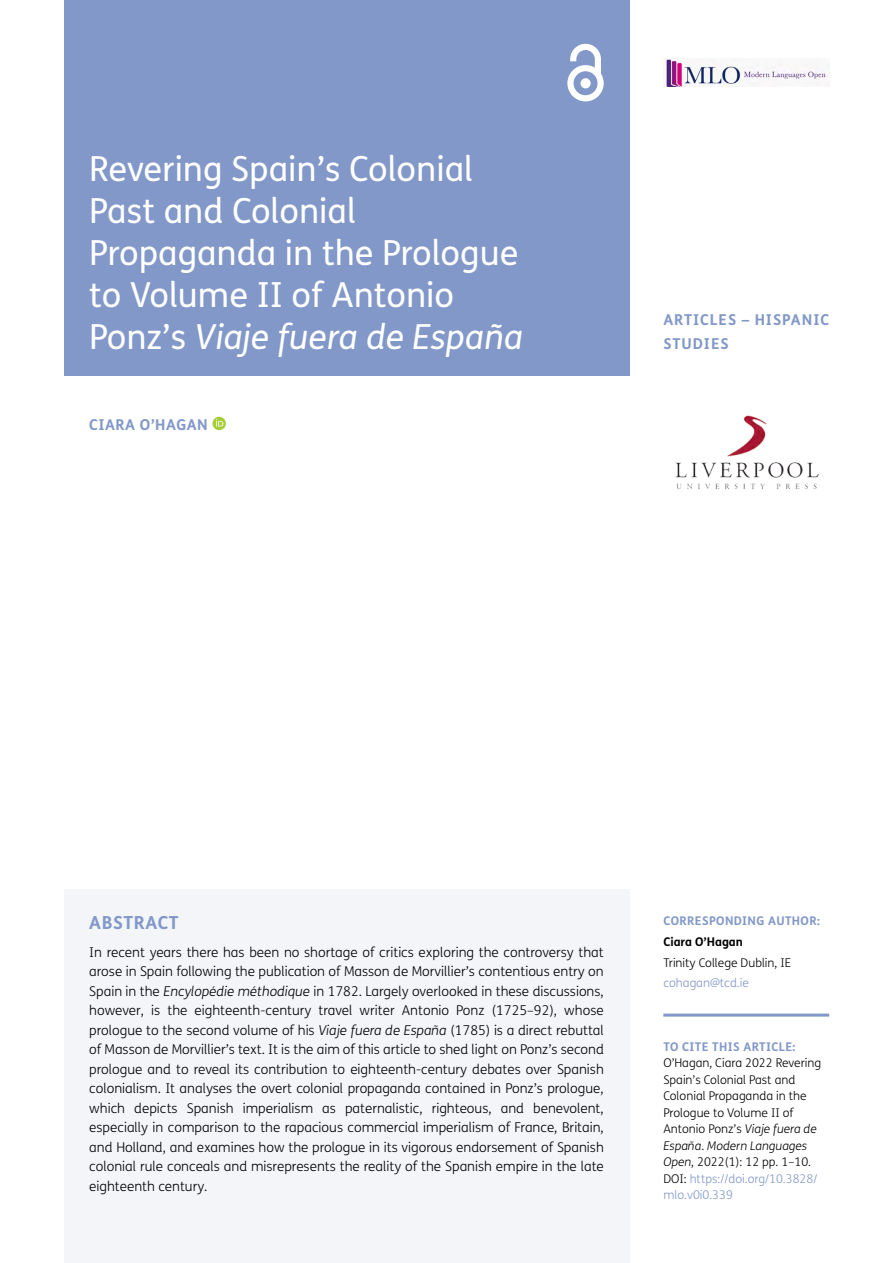
<style>
.page{position:relative;width:893px;height:1263px;background:#fff}
.page>*{position:absolute;margin:0;border:0;box-sizing:border-box;transform-origin:0 0}
.Article_Title{font:34.5px/42px "FS Me";color:#fff}
.t1{font:700 18px "FS Me";letter-spacing:.03em;color:#8298c8}
.Cover_Authors{font:700 15px/24px "FS Me";letter-spacing:.06em;color:#8298c8}
.Cover_Authors-2{font:700 15px "FS Me";letter-spacing:.03em;color:#8298c8}
.Abstract_Copy{font:300 13.5px/19.5px "FS Me";color:#000;text-align:justify}
.t2{font:300 12px/16.5px "FS Me";color:#000}
.t3{font:700 12px "FS Me";letter-spacing:.03em;color:#8298c8}
.t4{font:300 12px "FS Me";color:#8298c8}
.t5{font:700 12px "FS Me";color:#000}
.s1{font-style:italic}
.s2{color:#8298c8}
</style>
<div class="page">
<div style="left:64px;top:0;width:565px;height:376px;background:#8298c8"></div>
<svg style="left:567px;top:44px;width:37px;height:57px"></svg>
<img style="left:664px;top:59px;width:165px;height:28px">
<img style="left:675px;top:415px;width:144px;height:75px">
<hr style="left:663px;top:1013px;width:166px;height:3px;background:#8298c8">
<div style="left:64px;top:889px;width:565px;height:374px;background:#f3f5f9"></div>
<svg style="left:212px;top:417px;width:14px;height:13px"></svg>
<svg style="left:216px;top:419px;width:7px;height:7px"></svg>
<h1 class="Article_Title" style="left:89px;top:148px;width:435px">Revering Spain’s Colonial<br>Past and Colonial<br>Propaganda in the Prologue to Volume II of Antonio<br>Ponz’s <span class="s1">Viaje fuera de España</span></h1>
<p class="Cover_Authors-2" style="left:89px;top:415px;width:120px">CIARA O’HAGAN</p>
<p class="Cover_Authors" style="left:663px;top:307px;width:167px">ARTICLES – HISPANIC<br>STUDIES</p>
<h1 class="t1" style="left:89px;top:911px;width:91px">ABSTRACT</h1>
<p class="Abstract_Copy" style="left:89px;top:942px;width:516px">In recent years there has been no shortage of critics exploring the controversy that arose in Spain following the publication of Masson de Morvillier’s contentious entry on Spain in the <span class="s1">Encylopédie méthodique</span> in 1782. Largely overlooked in these discussions, however, is the eighteenth-century travel writer Antonio Ponz (1725–92), whose prologue to the second volume of his <span class="s1">Viaje fuera de España</span> (1785) is a direct rebuttal of Masson de Morvillier’s text. It is the aim of this article to shed light on Ponz’s second prologue and to reveal its contribution to eighteenth-century debates over Spanish colonialism. It analyses the overt colonial propaganda contained in Ponz’s prologue, which depicts Spanish imperialism as paternalistic, righteous, and benevolent, especially in comparison to the rapacious commercial imperialism of France, Britain, and Holland, and examines how the prologue in its vigorous endorsement of Spanish colonial rule conceals and misrepresents the reality of the Spanish empire in the late eighteenth century.</p>
<p class="t3" style="left:663px;top:913px;width:158px">CORRESPONDING AUTHOR:</p>
<p class="t5" style="left:663px;top:934px;width:81px">Ciara O’Hagan</p>
<p class="t2" style="left:663px;top:954px;width:129px">Trinity College Dublin, IE</p>
<p class="t4" style="left:663px;top:976px;width:87px">cohagan@tcd.ie</p>
<p class="t3" style="left:663px;top:1039px;width:133px">TO CITE THIS ARTICLE:</p>
<p class="t2" style="left:663px;top:1055px;width:159px">O’Hagan, Ciara 2022 Revering<br>Spain’s Colonial Past and<br>Colonial Propaganda in the<br>Prologue to Volume II of<br>Antonio Ponz’s <span class="s1">Viaje fuera de<br>España</span>. <span class="s1">Modern Languages<br>Open</span>, 2022(1): 12 pp. 1–10.<br>DOI: <span class="s2">https://doi.org/10.3828/ mlo.v0i0.339</span></p>
</div>
